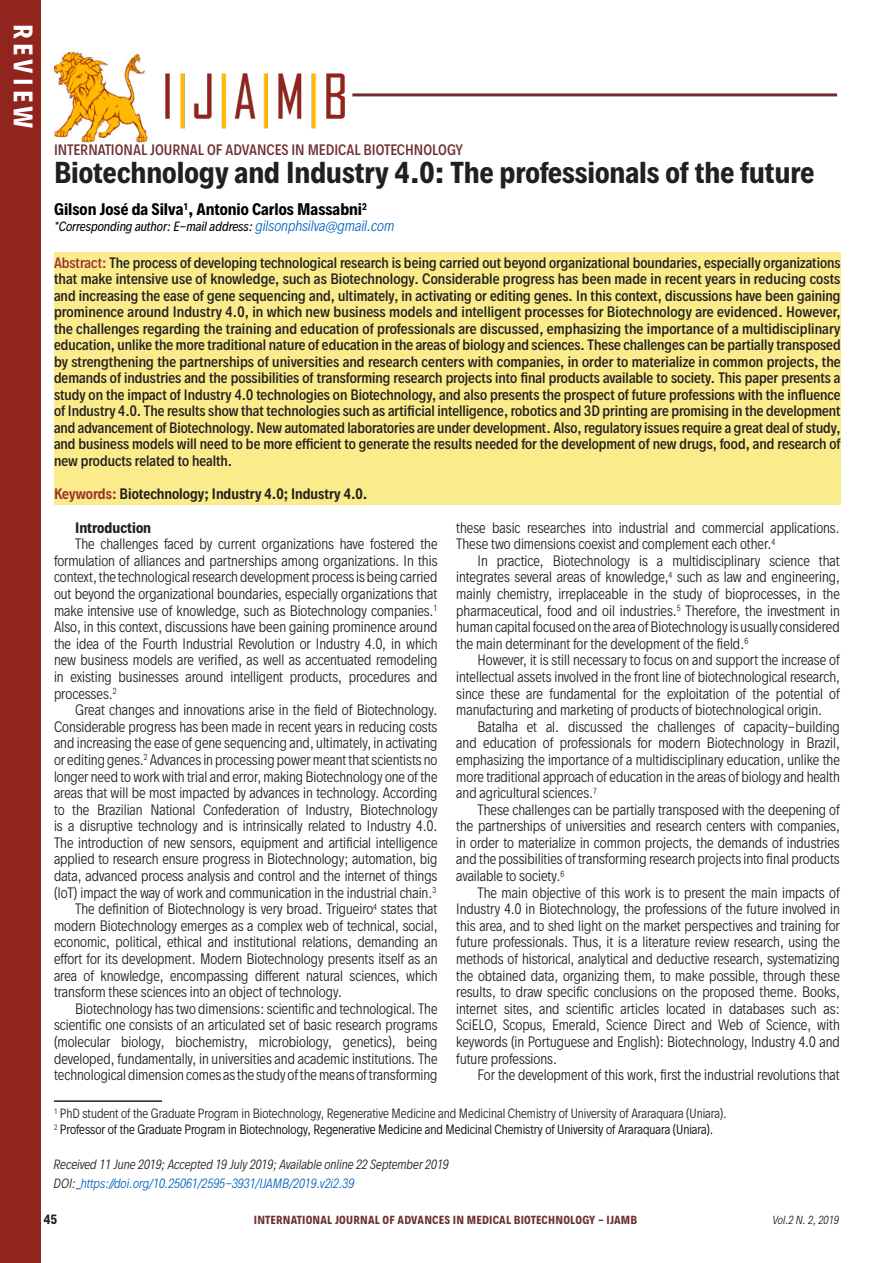
<style>
.page{position:relative;width:893px;height:1263px;background:#fff}
.page>*{position:absolute;margin:0;border:0;box-sizing:border-box;transform-origin:0 0}
.t1{font:700 27px "Decalotype";color:#231f20}
.t2{font:700 24px "Decalotype";letter-spacing:.165em;color:#fff}
.Nomes_autores{font:700 15px "Decalotype";color:#000}
.geral-resuomo{font:300 13.5px/16.6px "Decalotype";color:#231f20;text-align:justify}
.Estilo_de_parágrafo{font:500 13.5px/16.5px "Decalotype";color:#231f20;text-align:justify}
.t3{font:500 13.5px "Decalotype";color:#6d2f30}
.Estilo_de_parágrafo-2{font:600 13.5px "Decalotype";color:#231f20}
.Estilo_de_parágrafo-3{font:700 13.5px "Decalotype";color:#231f20}
.Estilo_de_parágrafo-4{font:300 12px "Decalotype";color:#231f20}
.Estilo_de_parágrafo-5{font:300 12px "Decalotype";color:#000}
.t4{font:italic 300 12px "Decalotype";color:#231f20}
.Estilo_de_parágrafo-6{font:italic 12px "Decalotype";color:#000}
.t5{font:italic 300 12px "Decalotype";color:#0563c1}
.t6{font:700 12px "Decalotype";color:#231f20}
.t7{font:700 10.5px "Decalotype";letter-spacing:.02em;color:#6d2f30}
.t8{font:italic 300 10.5px "Decalotype";color:#231f20}
.s1{font-weight:300;font-size:13.5px;color:#0563c1}
.s2{color:#97332c}
.s3{color:#231f20}
</style>
<div class="page">
<div style="left:0;top:0;width:40px;height:1263px;background:#91251e"></div>
<img style="left:54px;top:51px;width:94px;height:92px">
<hr style="left:352px;top:93px;width:485px;height:3px;background:#6d2f30">
<hr style="left:54px;top:1100px;width:108px;height:2px;background:#231f20">
<img style="left:166px;top:74px;width:178px;height:55px">
<div style="left:54px;top:252px;width:787px;height:252px;background:#faec8a"></div>
<p class="t2" style="left:40px;top:24px;width:106px;rotate:90deg">REVIEW</p>
<p class="t3" style="left:54px;top:140px;width:410px">INTERNATIONAL JOURNAL OF ADVANCES IN MEDICAL BIOTECHNOLOGY</p>
<p class="t1" style="left:54px;top:154px;width:762px">Biotechnology and Industry 4.0: The professionals of the future</p>
<p class="Nomes_autores" style="left:54px;top:199px;width:315px">Gilson José da Silva<sup>1</sup>, Antonio Carlos Massabni<sup>2</sup></p>
<p class="Estilo_de_parágrafo-6" style="left:54px;top:219px;width:342px">*Corresponding author: E-mail address: <span class="s1">gilsonphsilva@gmail.com</span></p>
<p class="Estilo_de_parágrafo" style="left:54px;top:254px;width:788px"><span class="s2">Abstract:</span> The process of developing technological research is being carried out beyond organizational boundaries, especially organizations that make intensive use of knowledge, such as Biotechnology. Considerable progress has been made in recent years in reducing costs and increasing the ease of gene sequencing and, ultimately, in activating or editing genes. In this context, discussions have been gaining prominence around Industry 4.0, in which new business models and intelligent processes for Biotechnology are evidenced. However, the challenges regarding the training and education of professionals are discussed, emphasizing the importance of a multidisciplinary education, unlike the more traditional nature of education in the areas of biology and sciences. These challenges can be partially transposed by strengthening the partnerships of universities and research centers with companies, in order to materialize in common projects, the demands of industries and the possibilities of transforming research projects into final products available to society. This paper presents a study on the impact of Industry 4.0 technologies on Biotechnology, and also presents the prospect of future professions with the influence of Industry 4.0. The results show that technologies such as artificial intelligence, robotics and 3D printing are promising in the development and advancement of Biotechnology. New automated laboratories are under development. Also, regulatory issues require a great deal of study, and business models will need to be more efficient to generate the results needed for the development of new drugs, food, and research of new products related to health.</p>
<p class="Estilo_de_parágrafo-2" style="left:54px;top:484px;width:315px"><span class="s2">Keywords:</span> Biotechnology; Industry 4.0; Industry 4.0.</p>
<p class="Estilo_de_parágrafo-3" style="left:75px;top:518px;width:77px">Introduction</p>
<p class="geral-resuomo" style="left:54px;top:536px;width:385px;text-indent:21px">The challenges faced by current organizations have fostered the formulation of alliances and partnerships among organizations. In this context, the technological research development process is being carried out beyond the organizational boundaries, especially organizations that make intensive use of knowledge, such as Biotechnology companies.<sup>1<br></sup>Also, in this context, discussions have been gaining prominence around the idea of the Fourth Industrial Revolution or Industry 4.0, in which new business models are verified, as well as accentuated remodeling in existing businesses around intelligent products, procedures and processes.<sup>2</sup></p>
<p class="geral-resuomo" style="left:54px;top:702px;width:385px;text-indent:21px">Great changes and innovations arise in the field of Biotechnology.<br>Considerable progress has been made in recent years in reducing costs and increasing the ease of gene sequencing and, ultimately, in activating or editing genes.<sup>2</sup> Advances in processing power meant that scientists no longer need to work with trial and error, making Biotechnology one of the areas that will be most impacted by advances in technology. According to the Brazilian National Confederation of Industry, Biotechnology is a disruptive technology and is intrinsically related to Industry 4.0.<br>The introduction of new sensors, equipment and artificial intelligence applied to research ensure progress in Biotechnology; automation, big data, advanced process analysis and control and the internet of things (IoT) impact the way of work and communication in the industrial chain.<sup>3</sup></p>
<p class="geral-resuomo" style="left:54px;top:901px;width:385px;text-indent:21px">The definition of Biotechnology is very broad. Trigueiro<sup>4</sup> states that modern Biotechnology emerges as a complex web of technical, social, economic, political, ethical and institutional relations, demanding an effort for its development. Modern Biotechnology presents itself as an area of knowledge, encompassing different natural sciences, which transform these sciences into an object of technology.</p>
<p class="geral-resuomo" style="left:54px;top:1000px;width:385px;text-indent:21px">Biotechnology has two dimensions: scientific and technological. The scientific one consists of an articulated set of basic research programs (molecular biology, biochemistry, microbiology, genetics), being developed, fundamentally, in universities and academic institutions. The technological dimension comes as the study of the means of transforming</p>
<p class="geral-resuomo" style="left:456px;top:519px;width:385px">these basic researches into industrial and commercial applications.<br>These two dimensions coexist and complement each other.<sup>4</sup></p>
<p class="geral-resuomo" style="left:456px;top:552px;width:385px;text-indent:21px">In practice, Biotechnology is a multidisciplinary science that integrates several areas of knowledge,<sup>4</sup> such as law and engineering, mainly chemistry, irreplaceable in the study of bioprocesses, in the pharmaceutical, food and oil industries.<sup>5</sup> Therefore, the investment in human capital focused on the area of Biotechnology is usually considered the main determinant for the development of the field.<sup>6</sup></p>
<p class="geral-resuomo" style="left:456px;top:652px;width:385px;text-indent:21px">However, it is still necessary to focus on and support the increase of intellectual assets involved in the front line of biotechnological research, since these are fundamental for the exploitation of the potential of manufacturing and marketing of products of biotechnological origin.</p>
<p class="geral-resuomo" style="left:456px;top:718px;width:385px;text-indent:21px">Batalha et al. discussed the challenges of capacity-building and education of professionals for modern Biotechnology in Brazil, emphasizing the importance of a multidisciplinary education, unlike the more traditional approach of education in the areas of biology and health and agricultural sciences.<sup>7</sup></p>
<p class="geral-resuomo" style="left:456px;top:801px;width:385px;text-indent:21px">These challenges can be partially transposed with the deepening of the partnerships of universities and research centers with companies, in order to materialize in common projects, the demands of industries and the possibilities of transforming research projects into final products available to society.<sup>6</sup></p>
<p class="geral-resuomo" style="left:456px;top:884px;width:385px;text-indent:21px">The main objective of this work is to present the main impacts of Industry 4.0 in Biotechnology, the professions of the future involved in this area, and to shed light on the market perspectives and training for future professionals. Thus, it is a literature review research, using the methods of historical, analytical and deductive research, systematizing the obtained data, organizing them, to make possible, through these results, to draw specific conclusions on the proposed theme. Books, internet sites, and scientific articles located in databases such as:<br>SciELO, Scopus, Emerald, Science Direct and Web of Science, with keywords (in Portuguese and English): Biotechnology, Industry 4.0 and future professions.</p>
<p class="geral-resuomo" style="left:478px;top:1066px;width:364px">For the development of this work, first the industrial revolutions that</p>
<p class="Estilo_de_parágrafo-4" style="left:54px;top:1105px;width:674px"><sup>1</sup> PhD student of the Graduate Program in Biotechnology, Regenerative Medicine and Medicinal Chemistry of University of Araraquara (Uniara).</p>
<p class="Estilo_de_parágrafo-5" style="left:54px;top:1122px;width:661px"><sup>2</sup> Professor of the Graduate Program in Biotechnology, Regenerative Medicine and Medicinal Chemistry of University of Araraquara (Uniara).</p>
<p class="t4" style="left:53px;top:1156px;width:397px">Received 11 June 2019; Accepted 19 July 2019; Available online 22 September 2019</p>
<p class="t5" style="left:53px;top:1176px;width:302px"><span class="s3">DOI:</span> https://doi.org/10.25061/2595-3931/IJAMB/2019.v2i2.39</p>
<p class="t6" style="left:44px;top:1211px;width:15px">45</p>
<p class="t7" style="left:254px;top:1213px;width:385px">INTERNATIONAL JOURNAL OF ADVANCES IN MEDICAL BIOTECHNOLOGY - IJAMB</p>
<p class="t8" style="left:772px;top:1213px;width:68px">Vol.2 N. 2, 2019</p>
</div>
